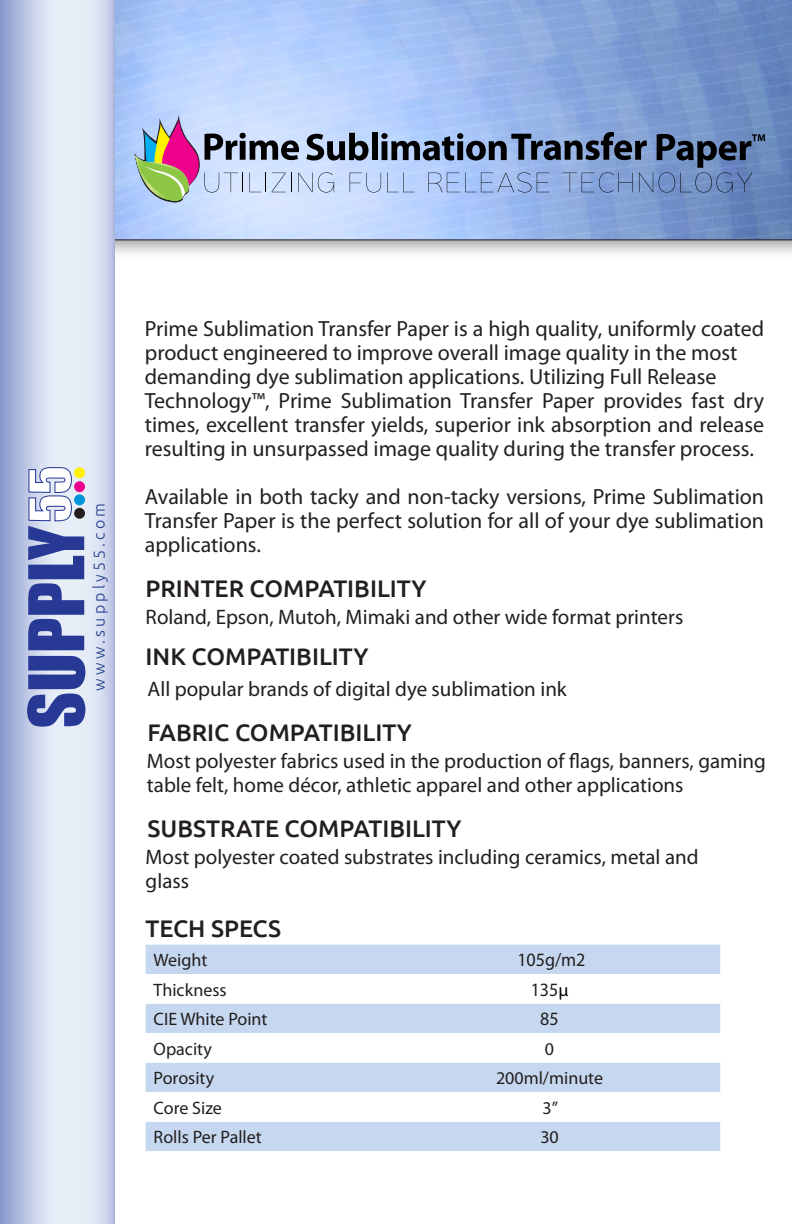
<style>
.page{position:relative;width:792px;height:1224px;background:#fff}
.page>*{position:absolute;margin:0;border:0;box-sizing:border-box;transform-origin:0 0}
.t1{font:500 24px "Ubuntu";color:#231f20}
.t2{font:22px/24px "Myriad Pro";color:#231f20;text-align:justify}
.t3{font:21px/24px "Myriad Pro";color:#231f20}
.t4{font:18.8px "Myriad Pro";color:#231f20;scale:.95 1}
.t5{font:18px "Myriad Pro";color:#231f20}
.t6{font:300 16px "Ubuntu";letter-spacing:.2em;color:#253f8e}
.s1{font-size:18px;color:#000}
</style>
<div class="page">
<div style="left:0;top:0;width:792px;height:260px;background:#231f20;opacity:.75"></div>
<svg style="left:115px;top:0;width:677px;height:240px;background:#99b5e6"></svg>
<svg style="left:0;top:0;width:115px;height:1224px;background:#cbd4eb"></svg>
<svg style="left:27px;top:656px;width:58px;height:71px;background:#5866ae"></svg>
<svg style="left:28px;top:467px;width:56px;height:183px;background:#8994c6"></svg>
<div style="left:74px;top:467px;width:11px;height:11px;background:#fff101;border-radius:50%"></div>
<div style="left:74px;top:508px;width:11px;height:11px;background:#231f20;border-radius:50%"></div>
<div style="left:74px;top:481px;width:11px;height:11px;background:#ed028c;border-radius:50%"></div>
<div style="left:74px;top:494px;width:11px;height:11px;background:#0095d9;border-radius:50%"></div>
<div style="left:146px;top:945px;width:574px;height:206px;background:#c6d8ef"></div>
<svg style="left:146px;top:974px;width:574px;height:148px"></svg>
<div style="left:381px;top:133px;width:7px;height:6px;background:#000;border-radius:50%"></div>
<div style="left:382px;top:141px;width:5px;height:19px;background:#000"></div>
<svg style="left:134px;top:114px;width:247px;height:88px;background:#afb5ca"></svg>
<svg style="left:387px;top:132px;width:378px;height:60px;background:#738ab2"></svg>
<p class="t6" style="left:90px;top:691px;width:190px;rotate:-90deg">www.supply55.com</p>
<p class="t2" style="left:145px;top:316px;width:621px">Prime Sublimation Transfer Paper is a high quality, uniformly coated product engineered to improve overall image quality in the most</p>
<p class="t2" style="left:145px;top:364px;width:573px">demanding dye sublimation applications. Utilizing Full Release</p>
<p class="t2" style="left:145px;top:388px;width:621px">Technology™, Prime Sublimation Transfer Paper provides fast dry times, excellent transfer yields, superior ink absorption and release resulting in unsurpassed image quality during the transfer process.</p>
<p class="t2" style="left:145px;top:484px;width:621px">Available in both tacky and non-tacky versions, Prime Sublimation Transfer Paper is the perfect solution for all of your dye sublimation applications.</p>
<p class="t1" style="left:146px;top:573px;width:282px">PRINTER COMPATIBILITY</p>
<p class="t3" style="left:146px;top:605px;width:539px">Roland, Epson, Mutoh, Mimaki and other wide format printers</p>
<p class="t1" style="left:146px;top:641px;width:224px">INK COMPATIBILITY</p>
<p class="t3" style="left:148px;top:677px;width:421px">All popular brands of digital dye sublimation ink</p>
<p class="t1" style="left:148px;top:717px;width:266px">FABRIC COMPATIBILITY</p>
<p class="t3" style="left:147px;top:749px;width:621px">Most polyester fabrics used in the production of flags, banners, gaming table felt, home décor, athletic apparel and other applications</p>
<p class="t1" style="left:148px;top:813px;width:315px">SUBSTRATE COMPATIBILITY</p>
<p class="t3" style="left:146px;top:845px;width:555px">Most polyester coated substrates including ceramics, metal and glass</p>
<p class="t1" style="left:146px;top:913px;width:137px">TECH SPECS</p>
<p class="t5" style="left:154px;top:949px;width:55px">Weight</p>
<p class="t4" style="left:517px;top:948px;width:73px">105g/m2</p>
<p class="t5" style="left:154px;top:978px;width:75px">Thickness</p>
<p class="t4" style="left:531px;top:978px;width:41px">135<span class="s1">μ</span></p>
<p class="t5" style="left:154px;top:1008px;width:115px">CIE White Point</p>
<p class="t4" style="left:540px;top:1007px;width:21px">85</p>
<p class="t5" style="left:154px;top:1037px;width:60px">Opacity</p>
<p class="t5" style="left:545px;top:1037px;width:11px">0</p>
<p class="t5" style="left:154px;top:1067px;width:62px">Porosity</p>
<p class="t5" style="left:496px;top:1067px;width:109px">200ml/minute</p>
<p class="t5" style="left:154px;top:1096px;width:70px">Core Size</p>
<p class="t5" style="left:543px;top:1096px;width:17px">3”</p>
<p class="t5" style="left:154px;top:1126px;width:110px">Rolls Per Pallet</p>
<p class="t5" style="left:540px;top:1126px;width:20px">30</p>
</div>
